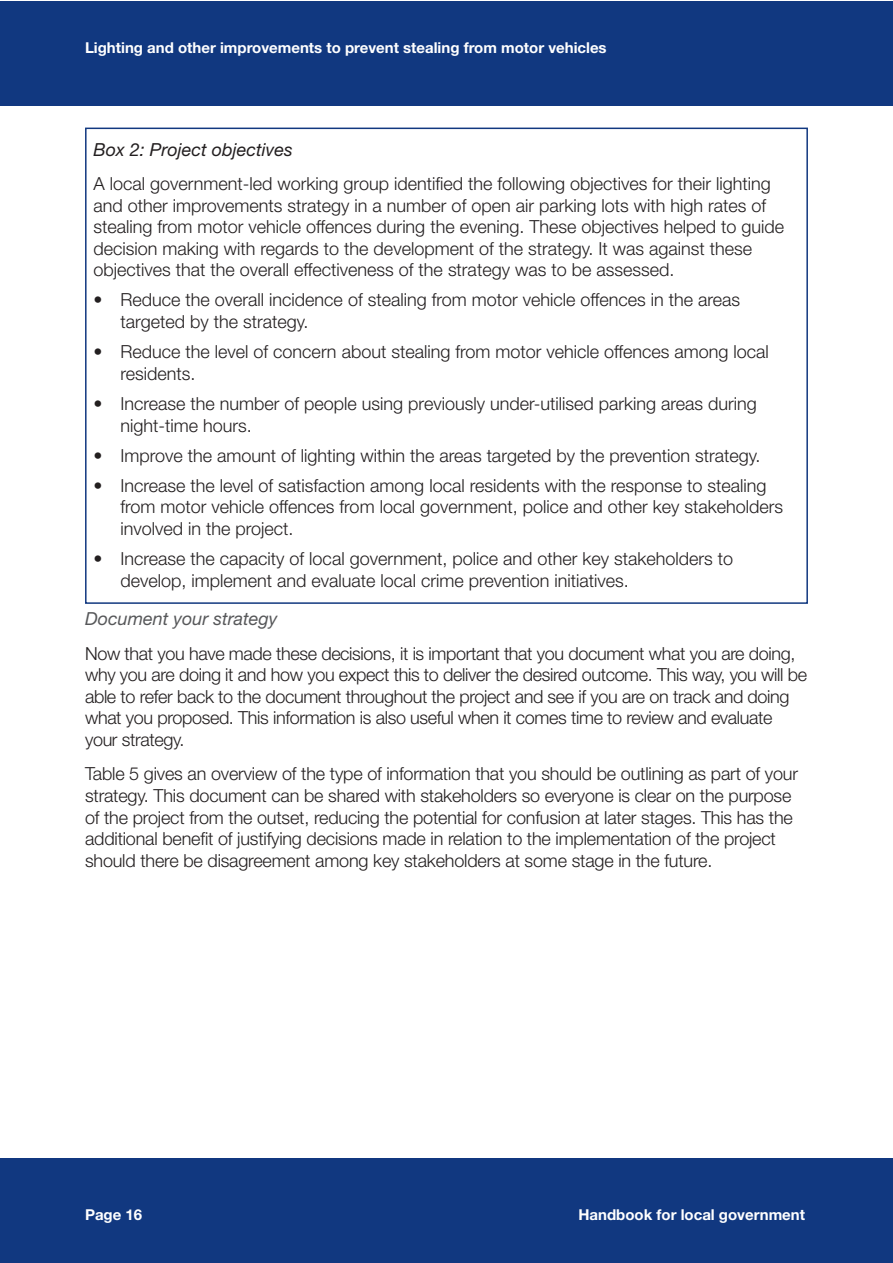
<style>
.page{position:relative;width:893px;height:1263px;background:#fff}
.page>*{position:absolute;margin:0;border:0;box-sizing:border-box;transform-origin:0 0}
.Body_text{font:300 18px/21.6px "Helvetica Neue LT Std";color:#231f20}
.Body_text-2{font:300 18px/21.6px "Helvetica Neue LT Std";letter-spacing:-.02em;color:#231f20}
.Body_text-3{font:italic 18px "Helvetica Neue LT Std";color:#231f20}
.Heading_3{font:italic 18px "Helvetica Neue LT Std";color:#57585a}
.t1{font:700 15px "Helvetica Neue LT Std";color:#fff}
</style>
<div class="page">
<div style="left:1px;top:1158px;width:892px;height:105px;background:#113880"></div>
<div style="left:1px;top:1px;width:892px;height:105px;background:#113880"></div>
<div style="left:85px;top:128px;width:723px;height:476px;border:2px solid #113880"></div>
<p class="t1" style="left:85px;top:39px;width:523px">Lighting and other improvements to prevent stealing from motor vehicles</p>
<p class="Body_text-3" style="left:94px;top:138px;width:201px">Box 2: Project objectives</p>
<p class="Body_text" style="left:94px;top:172px;width:692px">A local government-led working group identified the following objectives for their lighting and other improvements strategy in a number of open air parking lots with high rates of stealing from motor vehicle offences during the evening. These objectives helped to guide decision making with regards to the development of the strategy. It was against these objectives that the overall effectiveness of the strategy was to be assessed.</p>
<p class="Body_text" style="left:121px;top:289px;width:621px;text-indent:-27px">• Reduce the overall incidence of stealing from motor vehicle offences in the areas targeted by the strategy.</p>
<p class="Body_text" style="left:121px;top:341px;width:650px;text-indent:-27px">• Reduce the level of concern about stealing from motor vehicle offences among local residents.</p>
<p class="Body_text" style="left:121px;top:392px;width:638px;text-indent:-27px">• Increase the number of people using previously under-utilised parking areas during night-time hours.</p>
<p class="Body_text" style="left:94px;top:444px;width:668px">• Improve the amount of lighting within the areas targeted by the prevention strategy.</p>
<p class="Body_text" style="left:121px;top:474px;width:664px;text-indent:-27px">• Increase the level of satisfaction among local residents with the response to stealing from motor vehicle offences from local government, police and other key stakeholders involved in the project.</p>
<p class="Body_text" style="left:121px;top:547px;width:614px;text-indent:-27px">• Increase the capacity of local government, police and other key stakeholders to develop, implement and evaluate local crime prevention initiatives.</p>
<h3 class="Heading_3" style="left:85px;top:608px;width:194px">Document your strategy</h3>
<p class="Body_text-2" style="left:85px;top:642px;width:723px">Now that you have made these decisions, it is important that you document what you are doing, why you are doing it and how you expect this to deliver the desired outcome. This way, you will be able to refer back to the document throughout the project and see if you are on track and doing what you proposed. This information is also useful when it comes time to review and evaluate your strategy.</p>
<p class="Body_text" style="left:85px;top:763px;width:714px">Table 5 gives an overview of the type of information that you should be outlining as part of your strategy. This document can be shared with stakeholders so everyone is clear on the purpose of the project from the outset, reducing the potential for confusion at later stages. This has the additional benefit of justifying decisions made in relation to the implementation of the project should there be disagreement among key stakeholders at some stage in the future.</p>
<p class="t1" style="left:85px;top:1205px;width:59px">Page 16</p>
<p class="t1" style="left:578px;top:1205px;width:228px">Handbook for local government</p>
</div>
